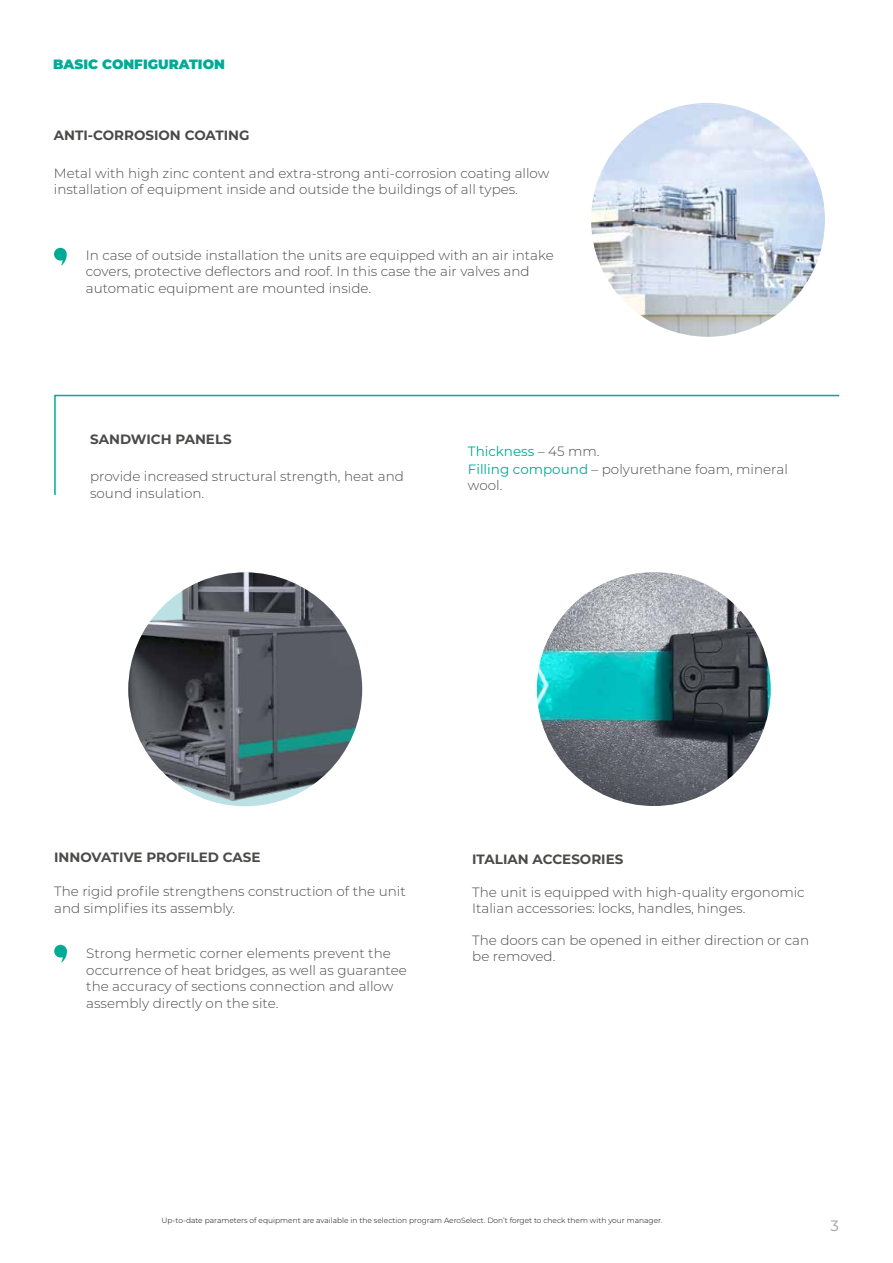
<style>
.page{position:relative;width:893px;height:1263px;background:#fff}
.page>*{position:absolute;margin:0;border:0;box-sizing:border-box;transform-origin:0 0}
.t1{font:15px "Montserrat";color:#9e9e99}
.t2{font:300 13.5px/16.2px "Montserrat";color:#4a4a49}
.t3{font:700 13.5px "Montserrat";color:#4a4a49}
.t4{font:900 13.5px "Montserrat";color:#00ab96}
.t5{font:300 7.5px "Montserrat";color:#000}
.s1{font-weight:400;color:#00ab96}
</style>
<div class="page">
<svg style="left:54px;top:394px;width:786px;height:101px"></svg>
<img style="left:537px;top:572px;width:234px;height:234px;border-radius:117px">
<svg style="left:54px;top:248px;width:13px;height:17px"></svg>
<img style="left:591px;top:103px;width:234px;height:234px;border-radius:117px">
<svg style="left:54px;top:945px;width:13px;height:17px"></svg>
<img style="left:128px;top:572px;width:234px;height:234px;border-radius:117px">
<p class="t4" style="left:53px;top:54px;width:173px">BASIC CONFIGURATION</p>
<p class="t3" style="left:54px;top:126px;width:197px">ANTI-CORROSION COATING</p>
<p class="t2" style="left:54px;top:165px;width:497px">Metal with high zinc content and extra-strong anti-corrosion coating allow installation of equipment inside and outside the buildings of all types.</p>
<p class="t2" style="left:86px;top:247px;width:469px">In case of outside installation the units are equipped with an air intake covers, protective deflectors and roof. In this case the air valves and automatic equipment are mounted inside.</p>
<p class="t3" style="left:90px;top:429px;width:143px">SANDWICH PANELS</p>
<p class="t2" style="left:90px;top:468px;width:315px">provide increased structural strength, heat and sound insulation.</p>
<p class="t2" style="left:468px;top:442px;width:321px;line-height:18px"><span class="s1">Thickness</span> – 45 mm.<br><span class="s1">Filling compound</span> – polyurethane foam, mineral</p>
<p class="t2" style="left:468px;top:477px;width:36px">wool.</p>
<p class="t3" style="left:54px;top:847px;width:208px">INNOVATIVE PROFILED CASE</p>
<p class="t2" style="left:54px;top:883px;width:353px">The rigid profile strengthens construction of the unit and simplifies its assembly.</p>
<p class="t2" style="left:86px;top:945px;width:322px">Strong hermetic corner elements prevent the occurrence of heat bridges, as well as guarantee the accuracy of sections connection and allow assembly directly on the site.</p>
<p class="t3" style="left:472px;top:849px;width:153px">ITALIAN ACCESORIES</p>
<p class="t2" style="left:472px;top:883px;width:334px">The unit is equipped with high-quality ergonomic<br>Italian accessories: locks, handles, hinges.</p>
<p class="t2" style="left:472px;top:932px;width:338px">The doors can be opened in either direction or can be removed.</p>
<p class="t5" style="left:161px;top:1215px;width:502px">Up-to-date parameters of equipment are available in the selection program AeroSelect. Don’t forget to check them with your manager.</p>
<p class="t1" style="left:830px;top:1215px;width:10px">3</p>
</div>
